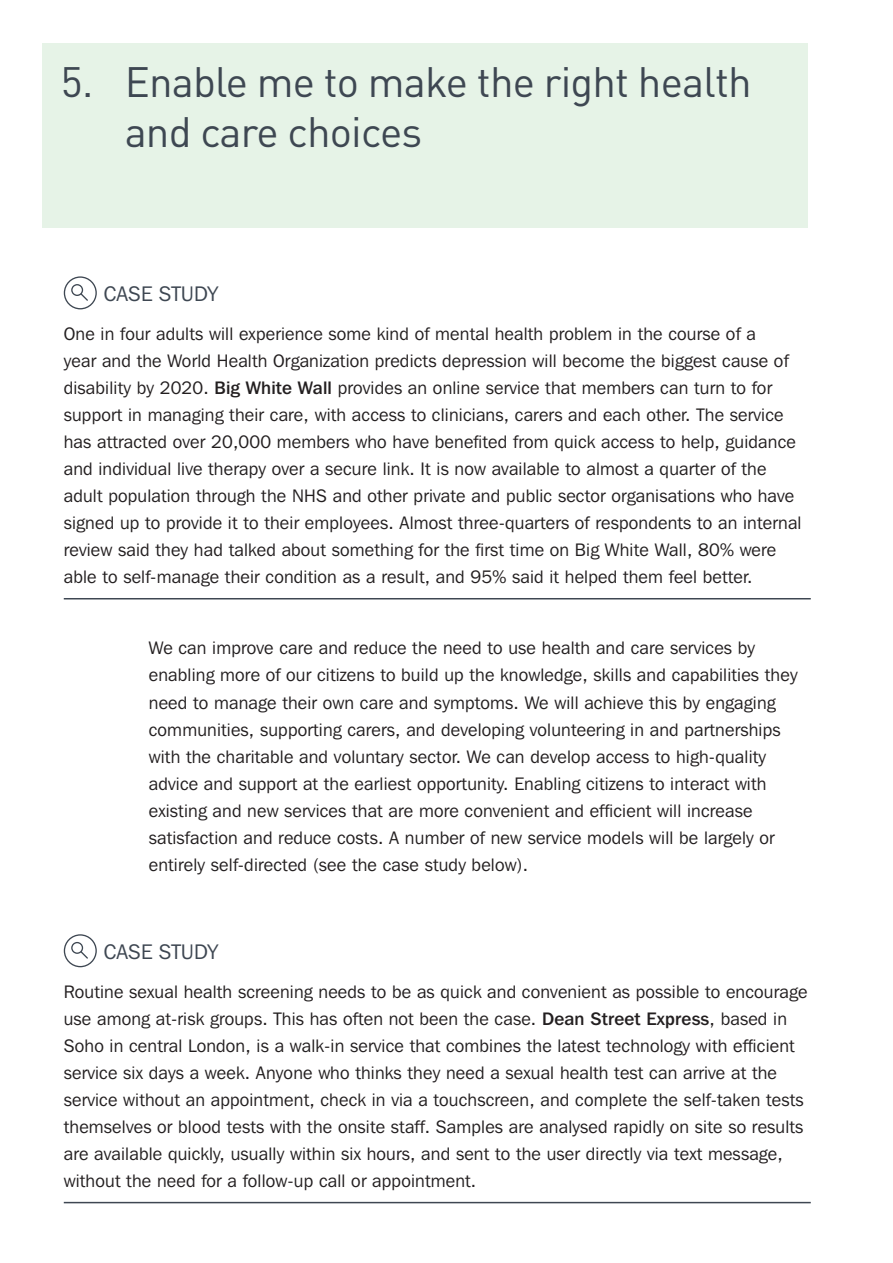
<style>
.page{position:relative;width:893px;height:1263px;background:#fff}
.page>*{position:absolute;margin:0;border:0;box-sizing:border-box;transform-origin:0 0}
.TEXT_Page_Heading{font:42px/50.4px "DIN";letter-spacing:-.02em;color:#3e4752}
.CS_heading{font:21px "Franklin Gothic IT Cby BT";color:#3e4752}
.CS_text{font:18px/27px "Franklin Gothic IT Cby BT";letter-spacing:.01em;color:#231f20}
.TEXT_Bodycopy{font:18px/27px "Franklin Gothic IT Cby BT";letter-spacing:.01em;color:#231f20}
.s1{font-weight:500}
</style>
<div class="page">
<div style="left:43px;top:43px;width:765px;height:184px;background:#e6f3e7"></div>
<svg style="left:64px;top:276px;width:33px;height:33px"></svg>
<hr style="left:64px;top:598px;width:747px;height:1px;background:#3e4752">
<svg style="left:64px;top:934px;width:33px;height:33px"></svg>
<hr style="left:64px;top:1202px;width:747px;height:1px;background:#3e4752">
<p class="TEXT_Page_Heading" style="left:125px;top:56px;width:628px;text-indent:-64px">5. Enable me to make the right health and care choices</p>
<p class="CS_heading" style="left:104px;top:280px;width:116px">CASE STUDY</p>
<p class="CS_text" style="left:64px;top:320px;width:739px">One in four adults will experience some kind of mental health problem in the course of a<br>year and the World Health Organization predicts depression will become the biggest cause of disability by 2020. <span class="s1">Big White Wall</span> provides an online service that members can turn to for support in managing their care, with access to clinicians, carers and each other. The service has attracted over 20,000 members who have benefited from quick access to help, guidance and individual live therapy over a secure link. It is now available to almost a quarter of the adult population through the NHS and other private and public sector organisations who have signed up to provide it to their employees. Almost three-quarters of respondents to an internal review said they had talked about something for the first time on Big White Wall, 80% were able to self-manage their condition as a result, and 95% said it helped them feel better.</p>
<p class="TEXT_Bodycopy" style="left:149px;top:634px;width:650px">We can improve care and reduce the need to use health and care services by enabling more of our citizens to build up the knowledge, skills and capabilities they need to manage their own care and symptoms. We will achieve this by engaging communities, supporting carers, and developing volunteering in and partnerships with the charitable and voluntary sector. We can develop access to high-quality advice and support at the earliest opportunity. Enabling citizens to interact with existing and new services that are more convenient and efficient will increase satisfaction and reduce costs. A number of new service models will be largely or entirely self-directed (see the case study below).</p>
<p class="CS_heading" style="left:104px;top:938px;width:116px">CASE STUDY</p>
<p class="CS_text" style="left:64px;top:978px;width:745px">Routine sexual health screening needs to be as quick and convenient as possible to encourage use among at-risk groups. This has often not been the case. <span class="s1">Dean Street Express</span>, based in Soho in central London, is a walk-in service that combines the latest technology with efficient service six days a week. Anyone who thinks they need a sexual health test can arrive at the service without an appointment, check in via a touchscreen, and complete the self-taken tests themselves or blood tests with the onsite staff. Samples are analysed rapidly on site so results are available quickly, usually within six hours, and sent to the user directly via text message, without the need for a follow-up call or appointment.</p>
</div>
